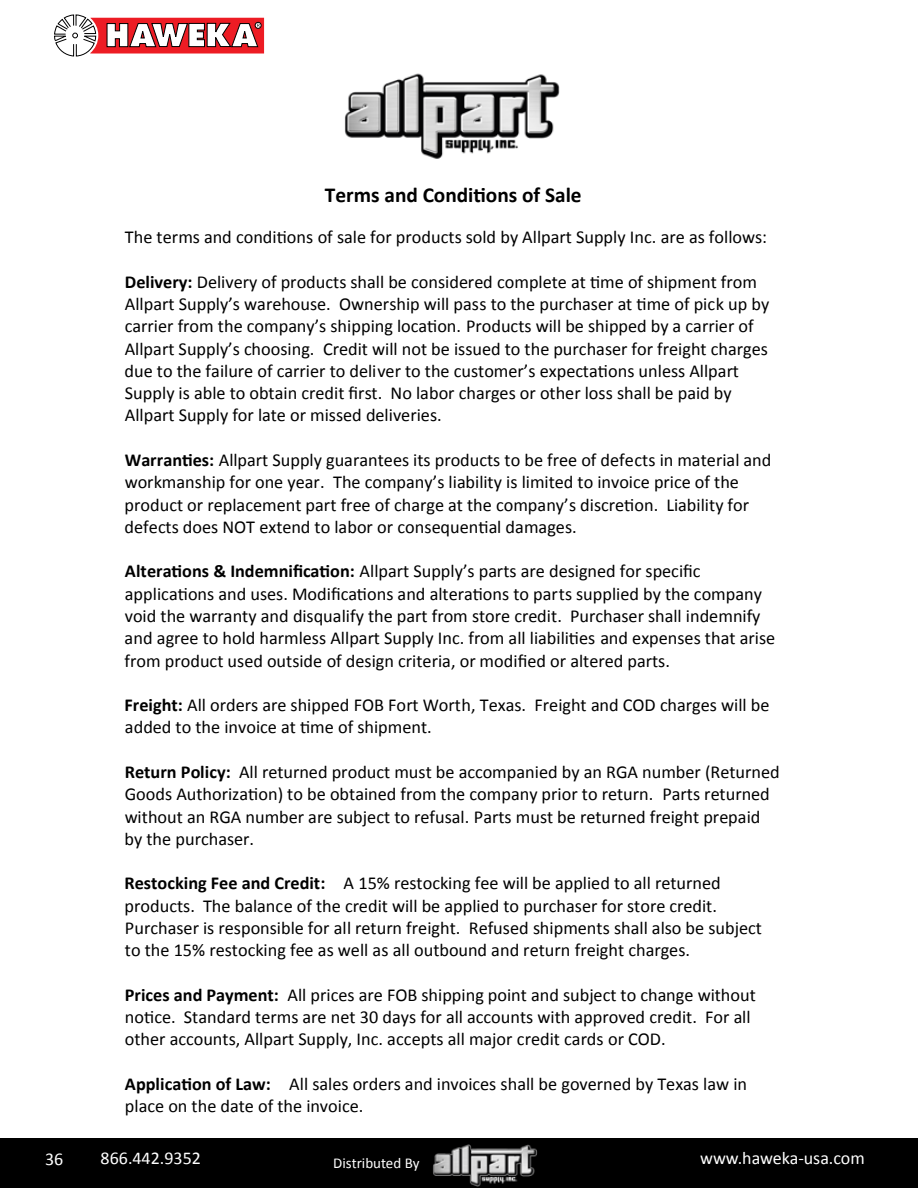
<style>
.page{position:relative;width:918px;height:1188px;background:#fff}
.page>*{position:absolute;margin:0;border:0;box-sizing:border-box;transform-origin:0 0}
.t1{font:700 21.3px "Calibri";color:#000}
.t2{font:18.3px/22.2px "Calibri";color:#000}
.t3{font:18px "Calibri";color:#fff}
.t4{font:15px "Calibri";color:#fff}
.s1{font-weight:700}
</style>
<div class="page">
<div style="left:0;top:1139px;width:918px;height:49px;background:#000"></div>
<svg style="left:54px;top:14px;width:210px;height:42px"></svg>
<img style="left:433px;top:1144px;width:104px;height:43px">
<img style="left:344px;top:73px;width:216px;height:86px">
<p class="t1" style="left:325px;top:181px;width:258px">Terms and Conditions of Sale</p>
<p class="t2" style="left:125px;top:226px;width:644px">The terms and conditions of sale for products sold by Allpart Supply Inc. are as follows:</p>
<p class="t2" style="left:125px;top:271px;width:646px"><span class="s1">Delivery:</span> Delivery of products shall be considered complete at time of shipment from Allpart Supply’s warehouse. Ownership will pass to the purchaser at time of pick up by carrier from the company’s shipping location. Products will be shipped by a carrier of Allpart Supply’s choosing. Credit will not be issued to the purchaser for freight charges due to the failure of carrier to deliver to the customer’s expectations unless Allpart Supply is able to obtain credit first. No labor charges or other loss shall be paid by Allpart Supply for late or missed deliveries.</p>
<p class="t2" style="left:125px;top:449px;width:648px"><span class="s1">Warranties:</span> Allpart Supply guarantees its products to be free of defects in material and workmanship for one year. The company’s liability is limited to invoice price of the product or replacement part free of charge at the company’s discretion. Liability for defects does NOT extend to labor or consequential damages.</p>
<p class="t2" style="left:125px;top:560px;width:652px"><span class="s1">Alterations &amp; Indemnification:</span> Allpart Supply’s parts are designed for specific applications and uses. Modifications and alterations to parts supplied by the company void the warranty and disqualify the part from store credit. Purchaser shall indemnify and agree to hold harmless Allpart Supply Inc. from all liabilities and expenses that arise from product used outside of design criteria, or modified or altered parts.</p>
<p class="t2" style="left:125px;top:694px;width:647px"><span class="s1">Freight:</span> All orders are shipped FOB Fort Worth, Texas. Freight and COD charges will be added to the invoice at time of shipment.</p>
<p class="t2" style="left:125px;top:761px;width:657px"><span class="s1">Return Policy:</span> All returned product must be accompanied by an RGA number (Returned Goods Authorization) to be obtained from the company prior to return. Parts returned without an RGA number are subject to refusal. Parts must be returned freight prepaid by the purchaser.</p>
<p class="t2" style="left:125px;top:872px;width:639px"><span class="s1">Restocking Fee and Credit:</span> A 15% restocking fee will be applied to all returned products. The balance of the credit will be applied to purchaser for store credit.<br>Purchaser is responsible for all return freight. Refused shipments shall also be subject to the 15% restocking fee as well as all outbound and return freight charges.</p>
<p class="t2" style="left:125px;top:984px;width:633px"><span class="s1">Prices and Payment:</span> All prices are FOB shipping point and subject to change without notice. Standard terms are net 30 days for all accounts with approved credit. For all other accounts, Allpart Supply, Inc. accepts all major credit cards or COD.</p>
<p class="t2" style="left:125px;top:1073px;width:624px"><span class="s1">Application of Law:</span> All sales orders and invoices shall be governed by Texas law in place on the date of the invoice.</p>
<p class="t3" style="left:45px;top:1147px;width:20px">36</p>
<p class="t3" style="left:101px;top:1146px;width:102px">866.442.9352</p>
<p class="t4" style="left:333px;top:1153px;width:88px">Distributed By</p>
<p class="t3" style="left:700px;top:1146px;width:166px">www.haweka-usa.com</p>
</div>
